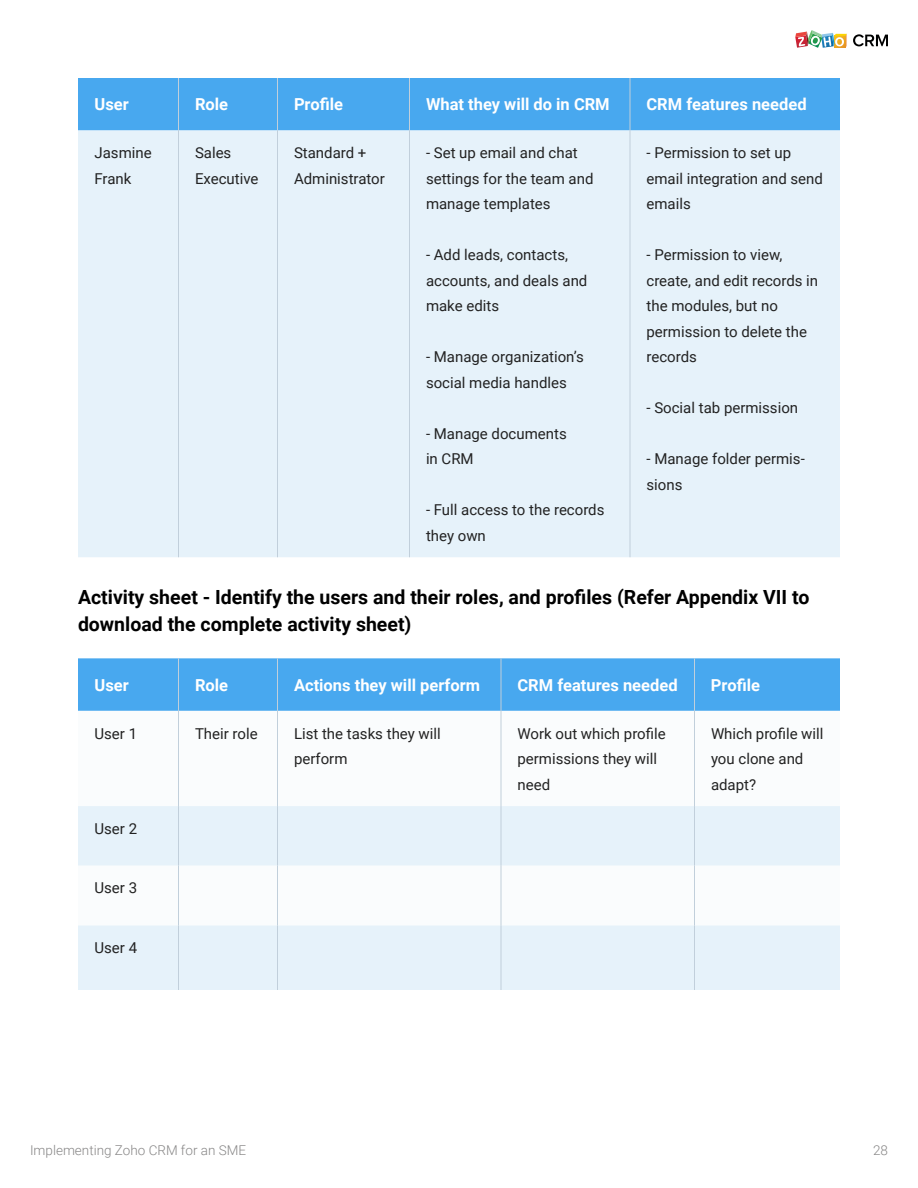
<style>
.page{position:relative;width:918px;height:1188px;background:#fff}
.page>*{position:absolute;margin:0;border:0;box-sizing:border-box;transform-origin:0 0}
.t1{font:700 19.5px/27px "Roboto";color:#000}
.t2{font:700 16.5px "Roboto";color:#fff}
.t3{font:15px/25.5px "Roboto";color:#222}
.t4{font:300 13.5px "Roboto";color:#888787}
</style>
<div class="page">
<svg style="left:795px;top:30px;width:52px;height:18px"></svg>
<svg style="left:853px;top:34px;width:35px;height:12px"></svg>
<div style="left:78px;top:78px;width:762px;height:52px;background:#48a8ef"></div>
<div style="left:78px;top:130px;width:762px;height:427px;background:#e6f2fa"></div>
<hr style="left:178px;top:78px;width:1px;height:52px;background:#c1cfdb">
<hr style="left:178px;top:130px;width:1px;height:427px;background:#c1cfdb">
<hr style="left:277px;top:78px;width:1px;height:52px;background:#c1cfdb">
<hr style="left:277px;top:130px;width:1px;height:427px;background:#c1cfdb">
<hr style="left:409px;top:78px;width:1px;height:52px;background:#c1cfdb">
<hr style="left:409px;top:130px;width:1px;height:427px;background:#c1cfdb">
<hr style="left:630px;top:78px;width:1px;height:52px;background:#c1cfdb">
<hr style="left:630px;top:130px;width:1px;height:427px;background:#c1cfdb">
<div style="left:78px;top:658px;width:762px;height:53px;background:#48a8ef"></div>
<svg style="left:78px;top:806px;width:762px;height:184px;fill:#e6f2fa"></svg>
<hr style="left:178px;top:658px;width:1px;height:53px;background:#c1cfdb">
<hr style="left:178px;top:711px;width:1px;height:95px;background:#c1cfdb">
<hr style="left:178px;top:806px;width:1px;height:59px;background:#c1cfdb">
<hr style="left:178px;top:865px;width:1px;height:60px;background:#c1cfdb">
<hr style="left:178px;top:925px;width:1px;height:65px;background:#c1cfdb">
<hr style="left:277px;top:658px;width:1px;height:53px;background:#c1cfdb">
<hr style="left:277px;top:711px;width:1px;height:95px;background:#c1cfdb">
<hr style="left:277px;top:806px;width:1px;height:59px;background:#c1cfdb">
<hr style="left:277px;top:865px;width:1px;height:60px;background:#c1cfdb">
<hr style="left:277px;top:925px;width:1px;height:65px;background:#c1cfdb">
<hr style="left:501px;top:658px;width:1px;height:53px;background:#c1cfdb">
<hr style="left:501px;top:711px;width:1px;height:95px;background:#c1cfdb">
<hr style="left:501px;top:806px;width:1px;height:59px;background:#c1cfdb">
<hr style="left:501px;top:865px;width:1px;height:60px;background:#c1cfdb">
<hr style="left:501px;top:925px;width:1px;height:65px;background:#c1cfdb">
<hr style="left:694px;top:658px;width:1px;height:53px;background:#c1cfdb">
<hr style="left:694px;top:711px;width:1px;height:95px;background:#c1cfdb">
<hr style="left:694px;top:806px;width:1px;height:59px;background:#c1cfdb">
<hr style="left:694px;top:865px;width:1px;height:60px;background:#c1cfdb">
<hr style="left:694px;top:925px;width:1px;height:65px;background:#c1cfdb">
<p class="t2" style="left:94px;top:93px;width:36px">User</p>
<p class="t2" style="left:195px;top:93px;width:35px">Role</p>
<p class="t2" style="left:294px;top:93px;width:51px">Profile</p>
<p class="t2" style="left:426px;top:93px;width:185px">What they will do in CRM</p>
<p class="t2" style="left:647px;top:93px;width:162px">CRM features needed</p>
<p class="t3" style="left:94px;top:140px;width:59px">Jasmine<br>Frank</p>
<p class="t3" style="left:195px;top:140px;width:65px">Sales<br>Executive</p>
<p class="t3" style="left:294px;top:140px;width:92px">Standard +<br>Administrator</p>
<p class="t3" style="left:426px;top:140px;width:169px">- Set up email and chat settings for the team and manage templates</p>
<p class="t3" style="left:426px;top:242px;width:163px">- Add leads, contacts, accounts, and deals and make edits</p>
<p class="t3" style="left:426px;top:344px;width:159px">- Manage organization’s social media handles</p>
<p class="t3" style="left:426px;top:420px;width:142px">- Manage documents in CRM</p>
<p class="t3" style="left:426px;top:497px;width:180px">- Full access to the records they own</p>
<p class="t3" style="left:646px;top:140px;width:178px">- Permission to set up email integration and send emails</p>
<p class="t3" style="left:646px;top:242px;width:173px">- Permission to view, create, and edit records in the modules, but no permission to delete the records</p>
<p class="t3" style="left:646px;top:395px;width:153px">- Social tab permission</p>
<p class="t3" style="left:646px;top:446px;width:160px">- Manage folder permis&shy;sions</p>
<h1 class="t1" style="left:78px;top:583px;width:733px">Activity sheet - Identify the users and their roles, and profiles (Refer Appendix VII to download the complete activity sheet)</h1>
<p class="t2" style="left:94px;top:673px;width:36px">User</p>
<p class="t2" style="left:195px;top:673px;width:35px">Role</p>
<p class="t2" style="left:294px;top:673px;width:188px">Actions they will perform</p>
<p class="t2" style="left:517px;top:673px;width:162px">CRM features needed</p>
<p class="t2" style="left:711px;top:673px;width:51px">Profile</p>
<p class="t3" style="left:94px;top:720px;width:44px">User 1</p>
<p class="t3" style="left:195px;top:720px;width:64px">Their role</p>
<p class="t3" style="left:294px;top:720px;width:148px">List the tasks they will perform</p>
<p class="t3" style="left:518px;top:720px;width:150px">Work out which profile permissions they will need</p>
<p class="t3" style="left:711px;top:720px;width:114px">Which profile will you clone and adapt?</p>
<p class="t3" style="left:94px;top:815px;width:44px">User 2</p>
<p class="t3" style="left:94px;top:875px;width:44px">User 3</p>
<p class="t3" style="left:94px;top:935px;width:44px">User 4</p>
<p class="t4" style="left:30px;top:1141px;width:218px">Implementing Zoho CRM for an SME</p>
<p class="t4" style="left:873px;top:1141px;width:16px">28</p>
</div>
